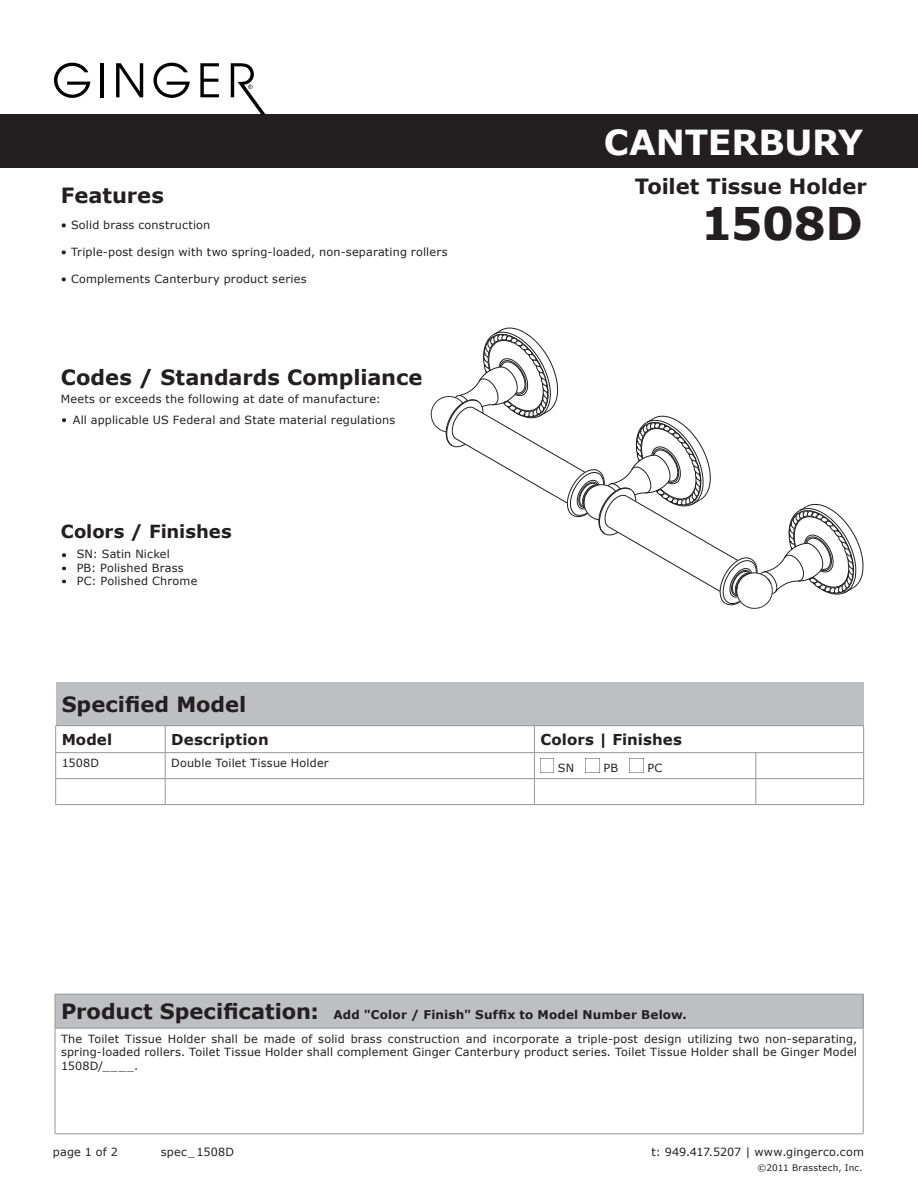
<style>
.page{position:relative;width:918px;height:1188px;background:#fff}
.page>*{position:absolute;margin:0;border:0;box-sizing:border-box;transform-origin:0 0}
.t1{font:700 45px "Verdana";letter-spacing:-.01em;color:#231f20}
.t2{font:700 34.5px "Verdana";letter-spacing:-.01em;color:#fff}
.t3{font:700 21px "Verdana";color:#231f20}
.t4{font:700 18px "Verdana";letter-spacing:-.005em;color:#231f20}
.t5{font:700 15px "Verdana";letter-spacing:.005em;color:#231f20}
.t6{font:700 12px "Verdana";letter-spacing:.015em;color:#231f20}
.t7{font:11.25px/13.5px "Verdana";letter-spacing:.015em;color:#231f20}
.t8{font:9px "Verdana";letter-spacing:.025em;color:#231f20}
</style>
<div class="page">
<div style="left:0;top:114px;width:918px;height:54px;background:#231f20"></div>
<div style="left:56px;top:682px;width:808px;height:44px;background:#bebfc2"></div>
<hr style="left:56px;top:725px;width:109px;height:1px;background:#939598">
<hr style="left:165px;top:725px;width:369px;height:1px;background:#939598">
<hr style="left:534px;top:725px;width:222px;height:1px;background:#939598">
<hr style="left:756px;top:725px;width:108px;height:1px;background:#939598">
<hr style="left:56px;top:752px;width:109px;height:1px;background:#939598">
<hr style="left:165px;top:752px;width:369px;height:1px;background:#939598">
<hr style="left:534px;top:752px;width:222px;height:1px;background:#939598">
<hr style="left:756px;top:752px;width:108px;height:1px;background:#939598">
<hr style="left:56px;top:778px;width:109px;height:1px;background:#939598">
<svg style="left:55px;top:726px;width:1px;height:78px"></svg>
<hr style="left:165px;top:778px;width:369px;height:1px;background:#939598">
<svg style="left:165px;top:726px;width:1px;height:78px"></svg>
<hr style="left:534px;top:778px;width:222px;height:1px;background:#939598">
<svg style="left:534px;top:726px;width:1px;height:78px"></svg>
<hr style="left:756px;top:778px;width:108px;height:1px;background:#939598">
<svg style="left:756px;top:753px;width:1px;height:51px"></svg>
<svg style="left:863px;top:726px;width:1px;height:78px"></svg>
<hr style="left:56px;top:804px;width:109px;height:1px;background:#939598">
<hr style="left:165px;top:804px;width:369px;height:1px;background:#939598">
<hr style="left:534px;top:804px;width:222px;height:1px;background:#939598">
<hr style="left:756px;top:804px;width:108px;height:1px;background:#939598">
<img style="left:540px;top:759px;width:14px;height:13px">
<div style="left:55px;top:994px;width:808px;height:34px;background:#bebfc2"></div>
<hr style="left:55px;top:994px;width:808px;height:1px;background:#939598">
<hr style="left:55px;top:994px;width:1px;height:34px;background:#939598">
<hr style="left:863px;top:994px;width:1px;height:34px;background:#939598">
<hr style="left:55px;top:1028px;width:808px;height:1px;background:#939598">
<hr style="left:55px;top:1028px;width:1px;height:106px;background:#939598">
<hr style="left:863px;top:1028px;width:1px;height:106px;background:#939598">
<hr style="left:55px;top:1134px;width:808px;height:1px;background:#939598">
<svg style="left:62px;top:553px;width:4px;height:5px"></svg>
<img style="left:62px;top:566px;width:4px;height:18px">
<svg style="left:62px;top:418px;width:4px;height:5px"></svg>
<svg style="left:54px;top:63px;width:36px;height:35px"></svg>
<hr style="left:100px;top:63px;width:4px;height:34px;background:#000">
<svg style="left:116px;top:63px;width:27px;height:34px"></svg>
<svg style="left:153px;top:63px;width:37px;height:35px"></svg>
<svg style="left:200px;top:63px;width:19px;height:34px"></svg>
<svg style="left:231px;top:63px;width:34px;height:51px"></svg>
<svg style="left:431px;top:328px;width:432px;height:281px"></svg>
<h3 class="t3" style="left:61px;top:182px;width:105px">Features</h3>
<p class="t7" style="left:61px;top:218px;width:151px">• Solid brass construction</p>
<p class="t7" style="left:61px;top:245px;width:388px">• Triple-post design with two spring-loaded, non-separating rollers</p>
<p class="t7" style="left:61px;top:272px;width:247px">• Complements Canterbury product series</p>
<h3 class="t3" style="left:61px;top:364px;width:363px">Codes / Standards Compliance</h3>
<p class="t7" style="left:73px;top:388px;width:324px;line-height:21px;text-indent:-12px">Meets or exceeds the following at date of manufacture:<br>All applicable US Federal and State material regulations</p>
<h3 class="t4" style="left:61px;top:520px;width:172px">Colors / Finishes</h3>
<p class="t7" style="left:77px;top:547px;width:122px">SN: Satin Nickel<br>PB: Polished Brass<br>PC: Polished Chrome</p>
<h2 class="t2" style="left:604px;top:121px;width:261px">CANTERBURY</h2>
<h3 class="t3" style="left:635px;top:173px;width:233px">Toilet Tissue Holder</h3>
<h1 class="t1" style="left:701px;top:195px;width:164px">1508D</h1>
<h3 class="t3" style="left:62px;top:691px;width:186px">Specified Model</h3>
<h3 class="t5" style="left:62px;top:730px;width:52px">Model</h3>
<h3 class="t5" style="left:171px;top:730px;width:99px">Description</h3>
<h3 class="t5" style="left:540px;top:730px;width:143px">Colors | Finishes</h3>
<p class="t7" style="left:62px;top:756px;width:39px">1508D</p>
<p class="t7" style="left:171px;top:756px;width:159px">Double Toilet Tissue Holder</p>
<p class="t7" style="left:558px;top:761px;width:18px">SN</p>
<p class="t7" style="left:603px;top:761px;width:16px">PB</p>
<p class="t7" style="left:647px;top:761px;width:16px">PC</p>
<h3 class="t3" style="left:61px;top:998px;width:259px">Product Specification:</h3>
<p class="t7" style="left:61px;top:1032px;width:798px;text-align:justify">The Toilet Tissue Holder shall be made of solid brass construction and incorporate a triple-post design utilizing two non-separating, spring-loaded rollers. Toilet Tissue Holder shall complement Ginger Canterbury product series. Toilet Tissue Holder shall be Ginger Model 1508D/____.</p>
<p class="t6" style="left:334px;top:1007px;width:355px">Add "Color / Finish" Suffix to Model Number Below.</p>
<p class="t7" style="left:53px;top:1144px;width:67px">page 1 of 2</p>
<p class="t7" style="left:161px;top:1144px;width:75px">spec_1508D</p>
<p class="t7" style="left:651px;top:1144px;width:214px">t: 949.417.5207 | www.gingerco.com</p>
<p class="t8" style="left:758px;top:1162px;width:107px">©2011 Brasstech, Inc.</p>
</div>
